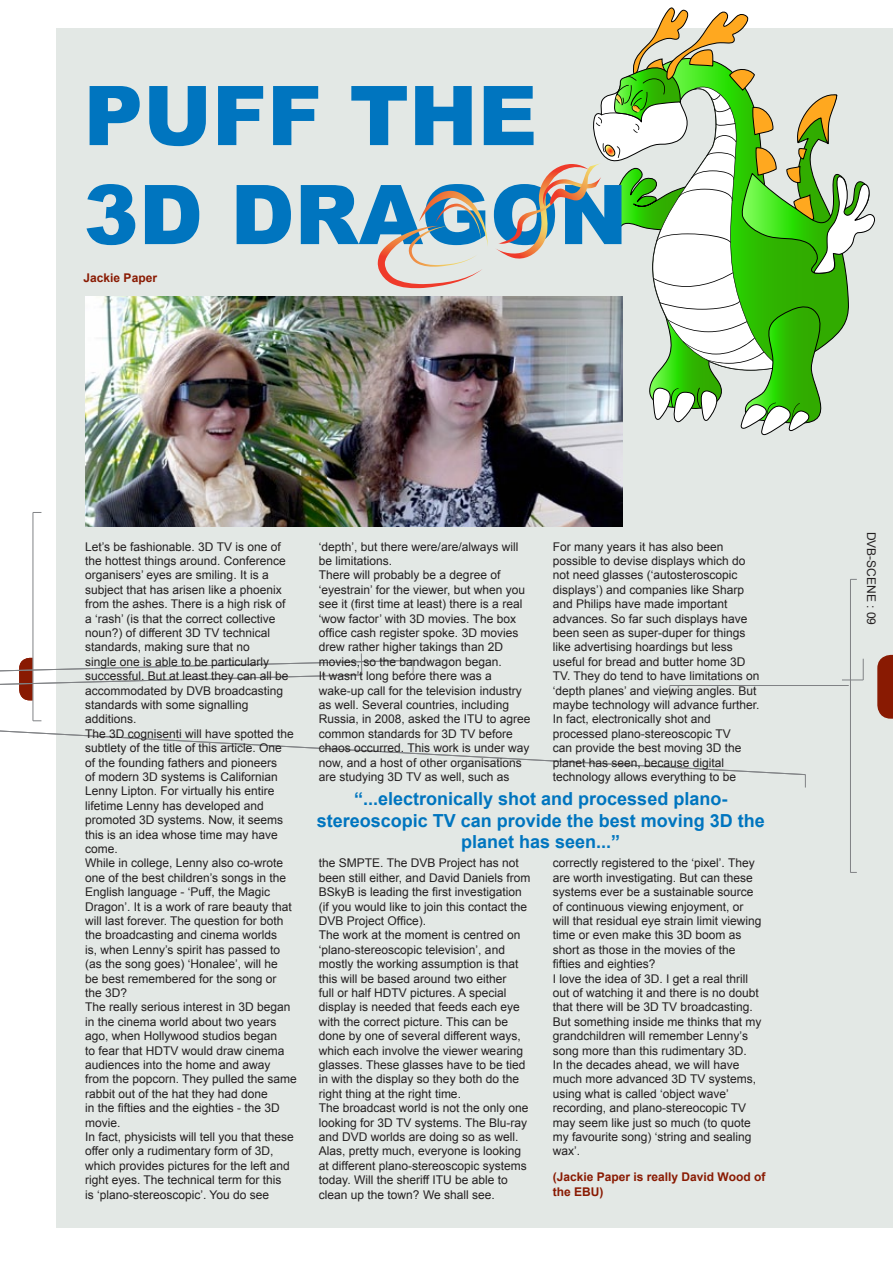
<style>
.page{position:relative;width:893px;height:1263px;background:#fff}
.page>*{position:absolute;margin:0;border:0;box-sizing:border-box;transform-origin:0 0}
.t1{font:900 82.5px/99px "Arial";color:#0075bf}
.t2{font:700 18px/21.6px "Arial";color:#0075bf;text-align:center}
.t3{font:12px/14.4px "Arial";color:#231f20}
.t4{font:700 12px/14.4px "Arial";color:#891a02}
</style>
<div class="page">
<div style="left:56px;top:28px;width:837px;height:1199px;background:#e3e8e5"></div>
<div style="left:19px;top:658px;width:26px;height:42px;background:#891a02;border-radius:11px"></div>
<div style="left:33px;top:657px;width:14px;height:44px;background:#fff"></div>
<svg style="left:877px;top:655px;width:16px;height:64px"></svg>
<img style="left:85px;top:296px;width:537px;height:230px">
<svg style="left:0;top:703px;width:806px;height:72px"></svg>
<svg style="left:805px;top:775px;width:1px;height:12px"></svg>
<svg style="left:0;top:653px;width:414px;height:40px"></svg>
<hr style="left:33px;top:512px;width:1px;height:209px;background:#808285">
<hr style="left:850px;top:579px;width:1px;height:294px;background:#808285">
<hr style="left:670px;top:685px;width:179px;height:1px;background:#808285">
<svg style="left:669px;top:685px;width:1px;height:13px"></svg>
<svg style="left:842px;top:659px;width:22px;height:22px"></svg>
<svg style="left:378px;top:191px;width:110px;height:97px"></svg>
<svg style="left:495px;top:7px;width:381px;height:428px"></svg>
<h1 class="t1" style="left:84px;top:64px;width:545px">PUFF THE<br>3D DRAGON</h1>
<p class="t4" style="left:84px;top:271px;width:75px">Jackie Paper</p>
<p class="t3" style="left:85px;top:539px;width:213px">Let’s be fashionable. 3D TV is one of the hottest things around. Conference organisers’ eyes are smiling. It is a subject that has arisen like a phoenix from the ashes. There is a high risk of<br>a ‘rash’ (is that the correct collective noun?) of different 3D TV technical standards, making sure that no<br>single one is able to be particularly successful. But at least they can all be accommodated by DVB broadcasting standards with some signalling additions.<br>The 3D cognisenti will have spotted the subtlety of the title of this article. One<br>of the founding fathers and pioneers<br>of modern 3D systems is Californian Lenny Lipton. For virtually his entire lifetime Lenny has developed and promoted 3D systems. Now, it seems this is an idea whose time may have come.<br>While in college, Lenny also co-wrote one of the best children’s songs in the English language - ‘Puff, the Magic Dragon’. It is a work of rare beauty that will last forever. The question for both the broadcasting and cinema worlds<br>is, when Lenny’s spirit has passed to (as the song goes) ‘Honalee’, will he<br>be best remembered for the song or<br>the 3D?<br>The really serious interest in 3D began in the cinema world about two years ago, when Hollywood studios began<br>to fear that HDTV would draw cinema audiences into the home and away from the popcorn. They pulled the same rabbit out of the hat they had done<br>in the fifties and the eighties - the 3D movie.<br>In fact, physicists will tell you that these offer only a rudimentary form of 3D, which provides pictures for the left and right eyes. The technical term for this<br>is ‘plano-stereoscopic’. You do see</p>
<p class="t3" style="left:319px;top:539px;width:213px">‘depth’, but there were/are/always will be limitations.<br>There will probably be a degree of ‘eyestrain’ for the viewer, but when you see it (first time at least) there is a real ‘wow factor’ with 3D movies. The box office cash register spoke. 3D movies drew rather higher takings than 2D movies, so the bandwagon began.<br>It wasn’t long before there was a wake-up call for the television industry as well. Several countries, including Russia, in 2008, asked the ITU to agree common standards for 3D TV before chaos occurred. This work is under way now, and a host of other organisations are studying 3D TV as well, such as</p>
<p class="t3" style="left:553px;top:539px;width:208px">For many years it has also been possible to devise displays which do not need glasses (‘autosteroscopic displays’) and companies like Sharp and Philips have made important advances. So far such displays have been seen as super-duper for things like advertising hoardings but less useful for bread and butter home 3D TV. They do tend to have limitations on ‘depth planes’ and viewing angles. But maybe technology will advance further.<br>In fact, electronically shot and processed plano-stereoscopic TV<br>can provide the best moving 3D the planet has seen, because digital technology allows everything to be</p>
<h2 class="t2" style="left:317px;top:788px;width:450px">“...electronically shot and processed plano&shy;stereoscopic TV can provide the best moving 3D the planet has seen...”</h2>
<p class="t3" style="left:319px;top:856px;width:213px">the SMPTE. The DVB Project has not been still either, and David Daniels from BSkyB is leading the first investigation (if you would like to join this contact the DVB Project Office).<br>The work at the moment is centred on ‘plano-stereoscopic television’, and mostly the working assumption is that this will be based around two either<br>full or half HDTV pictures. A special display is needed that feeds each eye with the correct picture. This can be done by one of several different ways, which each involve the viewer wearing glasses. These glasses have to be tied in with the display so they both do the right thing at the right time.<br>The broadcast world is not the only one looking for 3D TV systems. The Blu-ray and DVD worlds are doing so as well.<br>Alas, pretty much, everyone is looking at different plano-stereoscopic systems today. Will the sheriff ITU be able to clean up the town? We shall see.</p>
<p class="t3" style="left:553px;top:856px;width:210px">correctly registered to the ‘pixel’. They are worth investigating. But can these systems ever be a sustainable source of continuous viewing enjoyment, or will that residual eye strain limit viewing time or even make this 3D boom as short as those in the movies of the fifties and eighties?<br>I love the idea of 3D. I get a real thrill out of watching it and there is no doubt that there will be 3D TV broadcasting.<br>But something inside me thinks that my grandchildren will remember Lenny’s song more than this rudimentary 3D.<br>In the decades ahead, we will have much more advanced 3D TV systems, using what is called ‘object wave’ recording, and plano-stereocopic TV may seem like just so much (to quote my favourite song) ‘string and sealing wax’.</p>
<p class="t4" style="left:553px;top:1170px;width:214px">(Jackie Paper is really David Wood of the EBU)</p>
<p class="t3" style="left:878px;top:531px;width:95px;rotate:90deg">DVB-SCENE : 09</p>
</div>
